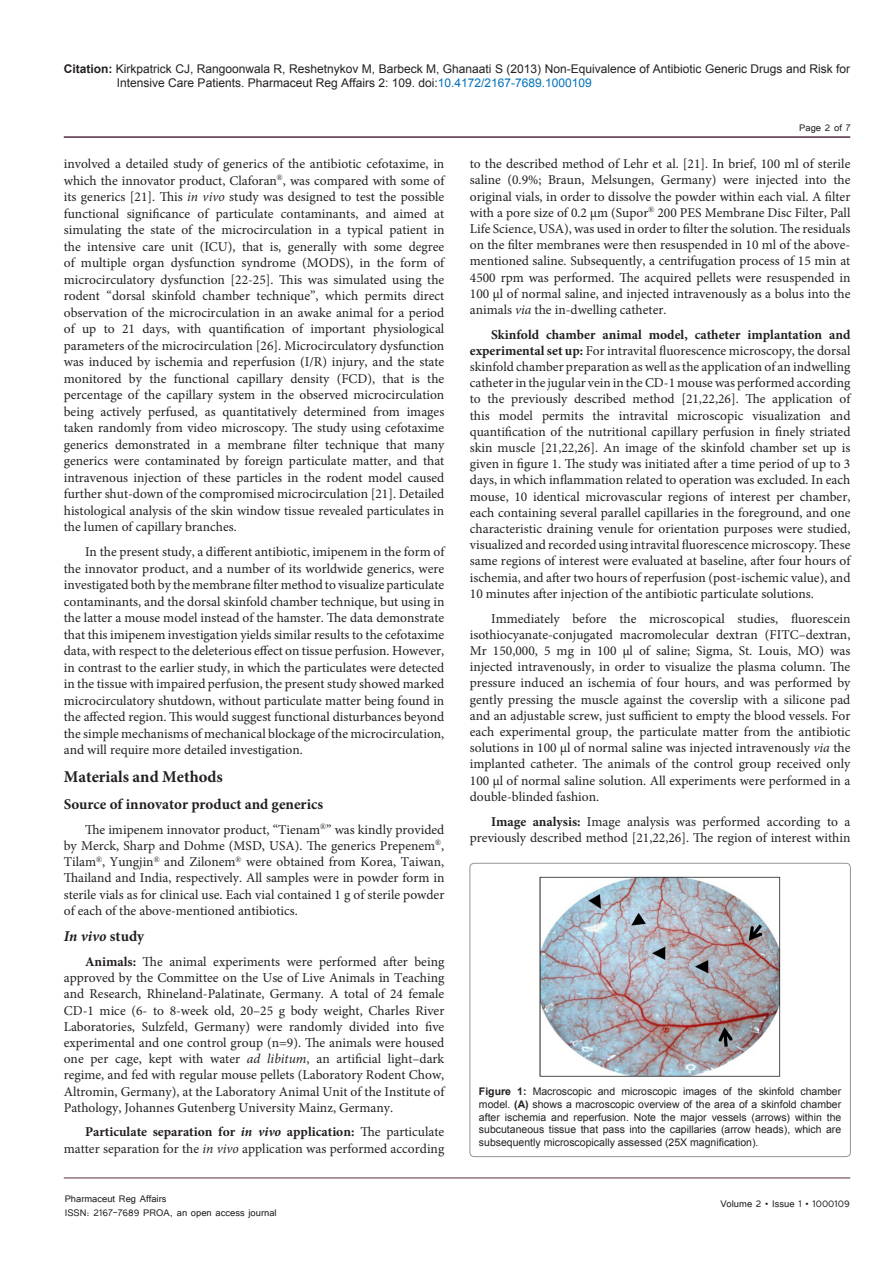
<style>
.page{position:relative;width:893px;height:1263px;background:#fff}
.page>*{position:absolute;margin:0;border:0;box-sizing:border-box;transform-origin:0 0}
.Standard1{font:700 16.5px "Minion Pro";color:#231f20}
.Standard1-2{font:700 15px "Minion Pro";color:#231f20}
.Standard1-3{font:italic 700 15px "Minion Pro";color:#231f20}
.Standard1-4{font:13.5px/16.2px "Minion Pro";color:#231f20;text-align:justify}
.t1{font:12px/14.4px "Arial";color:#231f20}
.t2{font:12px "Tunga";color:#231f20}
.t3{font:10.5px/12.6px "Arial";color:#231f20;text-align:justify}
.s1{font-weight:700}
.s2{color:#0072bc}
.s3{font-style:italic}
.s4{font-style:normal}
.s5{font-weight:700;font-style:italic}
</style>
<div class="page">
<hr style="left:64px;top:1178px;width:786px;height:1px;background:#562d41">
<hr style="left:64px;top:136px;width:786px;height:2px;background:#562d41">
<div style="left:470px;top:863px;width:380px;height:294px;border:1px solid #939598;border-radius:4px"></div>
<img style="left:539px;top:876px;width:242px;height:201px">
<p class="t1" style="left:117px;top:61px;width:735px;text-indent:-53px"><span class="s1">Citation:</span> Kirkpatrick CJ, Rangoonwala R, Reshetnykov M, Barbeck M, Ghanaati S (2013) Non-Equivalence of Antibiotic Generic Drugs and Risk for<br>Intensive Care Patients. Pharmaceut Reg Affairs 2: 109. doi:<span class="s2">10.4172/2167-7689.1000109</span></p>
<p class="t2" style="left:799px;top:120px;width:53px">Page 2 of 7</p>
<p class="Standard1-4" style="left:64px;top:156px;width:382px">involved a detailed study of generics of the antibiotic cefotaxime, in which the innovator product, Claforan<sup>®</sup>, was compared with some of its generics [21]. This <span class="s3">in vivo</span> study was designed to test the possible functional significance of particulate contaminants, and aimed at simulating the state of the microcirculation in a typical patient in the intensive care unit (ICU), that is, generally with some degree of multiple organ dysfunction syndrome (MODS), in the form of microcirculatory dysfunction [22-25]. This was simulated using the rodent “dorsal skinfold chamber technique”, which permits direct observation of the microcirculation in an awake animal for a period of up to 21 days, with quantification of important physiological parameters of the microcirculation [26]. Microcirculatory dysfunction was induced by ischemia and reperfusion (I/R) injury, and the state monitored by the functional capillary density (FCD), that is the percentage of the capillary system in the observed microcirculation being actively perfused, as quantitatively determined from images taken randomly from video microscopy. The study using cefotaxime generics demonstrated in a membrane filter technique that many generics were contaminated by foreign particulate matter, and that intravenous injection of these particles in the rodent model caused further shut-down of the compromised microcirculation [21]. Detailed histological analysis of the skin window tissue revealed particulates in the lumen of capillary branches.</p>
<p class="Standard1-4" style="left:64px;top:544px;width:382px;text-indent:21px">In the present study, a different antibiotic, imipenem in the form of the innovator product, and a number of its worldwide generics, were investigated both by the membrane filter method to visualize particulate contaminants, and the dorsal skinfold chamber technique, but using in the latter a mouse model instead of the hamster. The data demonstrate that this imipenem investigation yields similar results to the cefotaxime data, with respect to the deleterious effect on tissue perfusion. However, in contrast to the earlier study, in which the particulates were detected in the tissue with impaired perfusion, the present study showed marked microcirculatory shutdown, without particulate matter being found in the affected region. This would suggest functional disturbances beyond the simple mechanisms of mechanical blockage of the microcirculation, and will require more detailed investigation.</p>
<p class="Standard1" style="left:64px;top:766px;width:161px">Materials and Methods</p>
<p class="Standard1-2" style="left:64px;top:794px;width:261px">Source of innovator product and generics</p>
<p class="Standard1-4" style="left:64px;top:821px;width:382px;text-indent:21px">The imipenem innovator product, “Tienam<sup>®</sup>” was kindly provided by Merck, Sharp and Dohme (MSD, USA). The generics Prepenem<sup>®</sup>, Tilam<sup>®</sup>, Yungjin<sup>®</sup> and Zilonem<sup>®</sup> were obtained from Korea, Taiwan, Thailand and India, respectively. All samples were in powder form in sterile vials as for clinical use. Each vial contained 1 g of sterile powder of each of the above-mentioned antibiotics.</p>
<p class="Standard1-3" style="left:64px;top:926px;width:82px">In vivo <span class="s4">study</span></p>
<p class="Standard1-4" style="left:64px;top:953px;width:382px;text-indent:21px"><span class="s1">Animals:</span> The animal experiments were performed after being approved by the Committee on the Use of Live Animals in Teaching and Research, Rhineland-Palatinate, Germany. A total of 24 female CD-1 mice (6- to 8-week old, 20–25 g body weight, Charles River Laboratories, Sulzfeld, Germany) were randomly divided into five experimental and one control group (n=9). The animals were housed one per cage, kept with water <span class="s3">ad libitum</span>, an artificial light–dark regime, and fed with regular mouse pellets (Laboratory Rodent Chow, Altromin, Germany), at the Laboratory Animal Unit of the Institute of Pathology, Johannes Gutenberg University Mainz, Germany.</p>
<p class="Standard1-4" style="left:64px;top:1124px;width:382px;text-align:right"><span class="s1">Particulate separation for</span> <span class="s5">in vivo</span> <span class="s1">application:</span> The particulate matter separation for the <span class="s3">in vivo</span> application was performed according</p>
<p class="Standard1-4" style="left:470px;top:156px;width:382px">to the described method of Lehr et al. [21]. In brief, 100 ml of sterile saline (0.9%; Braun, Melsungen, Germany) were injected into the original vials, in order to dissolve the powder within each vial. A filter with a pore size of 0.2 µm (Supor<sup>®</sup> 200 PES Membrane Disc Filter, Pall Life Science, USA), was used in order to filter the solution. The residuals on the filter membranes were then resuspended in 10 ml of the above&shy;mentioned saline. Subsequently, a centrifugation process of 15 min at 4500 rpm was performed. The acquired pellets were resuspended in 100 µl of normal saline, and injected intravenously as a bolus into the animals <span class="s3">via</span> the in-dwelling catheter.</p>
<p class="Standard1-4" style="left:470px;top:326px;width:382px;text-indent:21px"><span class="s1">Skinfold chamber animal model, catheter implantation and experimental set up:</span> For intravital fluorescence microscopy, the dorsal skinfold chamber preparation as well as the application of an indwelling catheter in the jugular vein in the CD-1 mouse was performed according to the previously described method [21,22,26]. The application of this model permits the intravital microscopic visualization and quantification of the nutritional capillary perfusion in finely striated skin muscle [21,22,26]. An image of the skinfold chamber set up is given in figure 1. The study was initiated after a time period of up to 3 days, in which inflammation related to operation was excluded. In each mouse, 10 identical microvascular regions of interest per chamber, each containing several parallel capillaries in the foreground, and one characteristic draining venule for orientation purposes were studied, visualized and recorded using intravital fluorescence microscopy. These same regions of interest were evaluated at baseline, after four hours of ischemia, and after two hours of reperfusion (post-ischemic value), and 10 minutes after injection of the antibiotic particulate solutions.</p>
<p class="Standard1-4" style="left:470px;top:610px;width:382px;text-indent:21px">Immediately before the microscopical studies, fluorescein isothiocyanate-conjugated macromolecular dextran (FITC–dextran, Mr 150,000, 5 mg in 100 μl of saline; Sigma, St. Louis, MO) was injected intravenously, in order to visualize the plasma column. The pressure induced an ischemia of four hours, and was performed by gently pressing the muscle against the coverslip with a silicone pad and an adjustable screw, just sufficient to empty the blood vessels. For each experimental group, the particulate matter from the antibiotic solutions in 100 µl of normal saline was injected intravenously <span class="s3">via</span> the implanted catheter. The animals of the control group received only 100 µl of normal saline solution. All experiments were performed in a double-blinded fashion.</p>
<p class="Standard1-4" style="left:470px;top:813px;width:382px;text-align:right"><span class="s1">Image analysis:</span> Image analysis was performed according to a previously described method [21,22,26]. The region of interest within</p>
<p class="t3" style="left:479px;top:1085px;width:364px"><span class="s1">Figure 1:</span> Macroscopic and microscopic images of the skinfold chamber model. <span class="s1">(A)</span> shows a macroscopic overview of the area of a skinfold chamber after ischemia and reperfusion. Note the major vessels (arrows) within the subcutaneous tissue that pass into the capillaries (arrow heads), which are subsequently microscopically assessed (25X magnification).</p>
<p class="t2" style="left:65px;top:1190px;width:103px">Pharmaceut Reg Affairs</p>
<p class="t2" style="left:65px;top:1205px;width:213px">ISSN: 2167-7689 PROA, an open access journal</p>
<p class="t2" style="left:720px;top:1196px;width:131px">Volume 2 • Issue 1 • 1000109</p>
</div>
